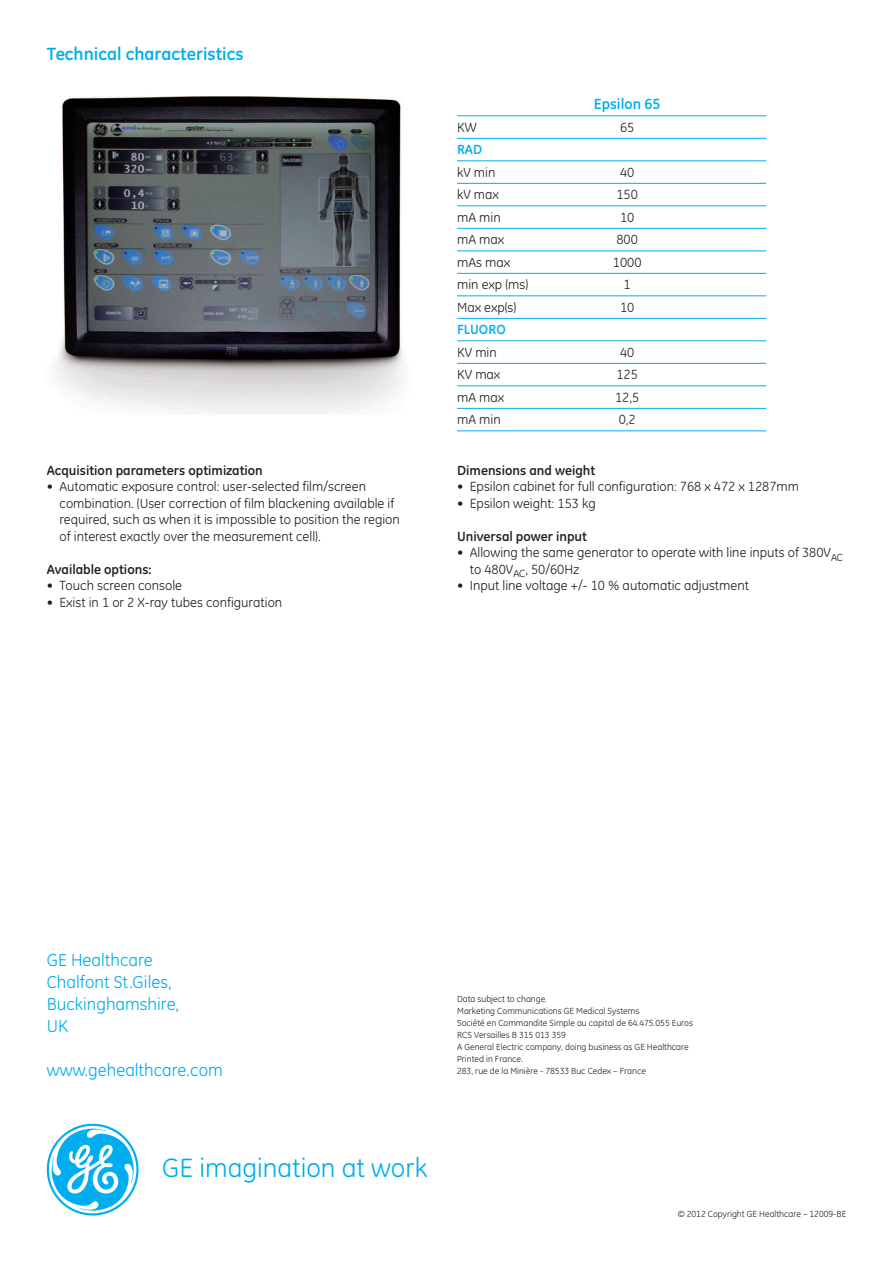
<style>
.page{position:relative;width:893px;height:1263px;background:#fff}
.page>*{position:absolute;margin:0;border:0;box-sizing:border-box;transform-origin:0 0}
.t1{font:27px "GE Inspira";color:#00aeef}
.t2{font:700 18px "GE Inspira";color:#00aeef}
.t3{font:17.7px/22px "GE Inspira";color:#00aeef}
.t4{font:700 15px "GE Inspira";color:#00aeef}
.t5{font:13.5px/16.5px "GE Inspira";color:#231f20}
.t6{font:700 13.5px "GE Inspira";color:#231f20}
.t7{font:700 13.5px "GE Inspira";color:#00aeef}
.t8{font:9px/12px "GE Inspira";color:#231f20}
</style>
<div class="page">
<img style="left:55px;top:96px;width:348px;height:318px">
<svg style="left:47px;top:1124px;width:92px;height:91px"></svg>
<hr style="left:457px;top:115px;width:309px;height:1px;background:#00aeef">
<hr style="left:457px;top:138px;width:309px;height:1px;background:#00aeef">
<hr style="left:457px;top:160px;width:309px;height:1px;background:#00aeef">
<hr style="left:457px;top:183px;width:309px;height:1px;background:#00aeef">
<hr style="left:457px;top:205px;width:309px;height:1px;background:#00aeef">
<hr style="left:457px;top:228px;width:309px;height:1px;background:#00aeef">
<hr style="left:457px;top:250px;width:309px;height:1px;background:#00aeef">
<hr style="left:457px;top:273px;width:309px;height:1px;background:#00aeef">
<hr style="left:457px;top:295px;width:309px;height:1px;background:#00aeef">
<hr style="left:457px;top:318px;width:309px;height:1px;background:#00aeef">
<hr style="left:457px;top:340px;width:309px;height:1px;background:#00aeef">
<hr style="left:457px;top:363px;width:309px;height:1px;background:#00aeef">
<hr style="left:457px;top:385px;width:309px;height:1px;background:#00aeef">
<hr style="left:457px;top:408px;width:309px;height:1px;background:#00aeef">
<hr style="left:457px;top:430px;width:309px;height:1px;background:#00aeef">
<h2 class="t2" style="left:47px;top:48px;width:198px">Technical characteristics</h2>
<p class="t6" style="left:47px;top:465px;width:218px">Acquisition parameters optimization</p>
<p class="t5" style="left:60px;top:480px;width:342px;text-indent:-13px">• Automatic exposure control: user-selected film/screen combination. (User correction of film blackening available if required, such as when it is impossible to position the region of interest exactly over the measurement cell).</p>
<p class="t6" style="left:47px;top:564px;width:106px">Available options:</p>
<p class="t5" style="left:47px;top:579px;width:137px">• Touch screen console</p>
<p class="t5" style="left:47px;top:595px;width:237px">• Exist in 1 or 2 X-ray tubes configuration</p>
<p class="t4" style="left:594px;top:99px;width:68px">Epsilon 65</p>
<p class="t5" style="left:457px;top:120px;width:21px">KW</p>
<p class="t5" style="left:620px;top:120px;width:16px">65</p>
<p class="t7" style="left:457px;top:145px;width:27px">RAD</p>
<p class="t5" style="left:457px;top:165px;width:40px">kV min</p>
<p class="t5" style="left:620px;top:165px;width:16px">40</p>
<p class="t5" style="left:457px;top:188px;width:43px">kV max</p>
<p class="t5" style="left:616px;top:188px;width:23px">150</p>
<p class="t5" style="left:457px;top:210px;width:45px">mA min</p>
<p class="t5" style="left:620px;top:210px;width:16px">10</p>
<p class="t5" style="left:457px;top:233px;width:49px">mA max</p>
<p class="t5" style="left:616px;top:233px;width:23px">800</p>
<p class="t5" style="left:457px;top:255px;width:54px">mAs max</p>
<p class="t5" style="left:613px;top:255px;width:30px">1000</p>
<p class="t5" style="left:457px;top:278px;width:73px">min exp (ms)</p>
<p class="t5" style="left:624px;top:278px;width:9px">1</p>
<p class="t5" style="left:457px;top:300px;width:61px">Max exp(s)</p>
<p class="t5" style="left:620px;top:300px;width:16px">10</p>
<p class="t7" style="left:457px;top:325px;width:50px">FLUORO</p>
<p class="t5" style="left:457px;top:345px;width:41px">KV min</p>
<p class="t5" style="left:620px;top:345px;width:16px">40</p>
<p class="t5" style="left:457px;top:368px;width:45px">KV max</p>
<p class="t5" style="left:616px;top:368px;width:23px">125</p>
<p class="t5" style="left:457px;top:390px;width:49px">mA max</p>
<p class="t5" style="left:615px;top:390px;width:26px">12,5</p>
<p class="t5" style="left:457px;top:413px;width:45px">mA min</p>
<p class="t5" style="left:619px;top:413px;width:18px">0,2</p>
<p class="t6" style="left:457px;top:465px;width:140px">Dimensions and weight</p>
<p class="t5" style="left:457px;top:480px;width:343px">• Epsilon cabinet for full configuration: 768 x 472 x 1287mm</p>
<p class="t5" style="left:457px;top:496px;width:140px">• Epsilon weight: 153 kg</p>
<p class="t6" style="left:457px;top:531px;width:131px">Universal power input</p>
<p class="t5" style="left:470px;top:546px;width:375px;text-indent:-13px">• Allowing the same generator to operate with line inputs of 380V<sub>AC </sub>to 480V<sub>AC</sub>, 50/60Hz</p>
<p class="t5" style="left:457px;top:579px;width:293px">• Input line voltage +/- 10 % automatic adjustment</p>
<h3 class="t3" style="left:47px;top:950px;width:134px">GE Healthcare<br>Chalfont St.Giles,<br>Buckinghamshire,<br>UK</h3>
<h3 class="t3" style="left:47px;top:1061px;width:178px">www.gehealthcare.com</h3>
<p class="t8" style="left:457px;top:994px;width:237px">Data subject to change.<br>Marketing Communications GE Medical Systems<br>Société en Commandite Simple au capital de 64.475.055 Euros RCS Versailles B 315 013 359<br>A General Electric company, doing business as GE Healthcare Printed in France.<br>283, rue de la Minière - 78533 Buc Cedex – France</p>
<h1 class="t1" style="left:162px;top:1159px;width:266px">GE imagination at work</h1>
<p class="t8" style="left:678px;top:1208px;width:170px">© 2012 Copyright GE Healthcare – 12009-BE</p>
</div>
